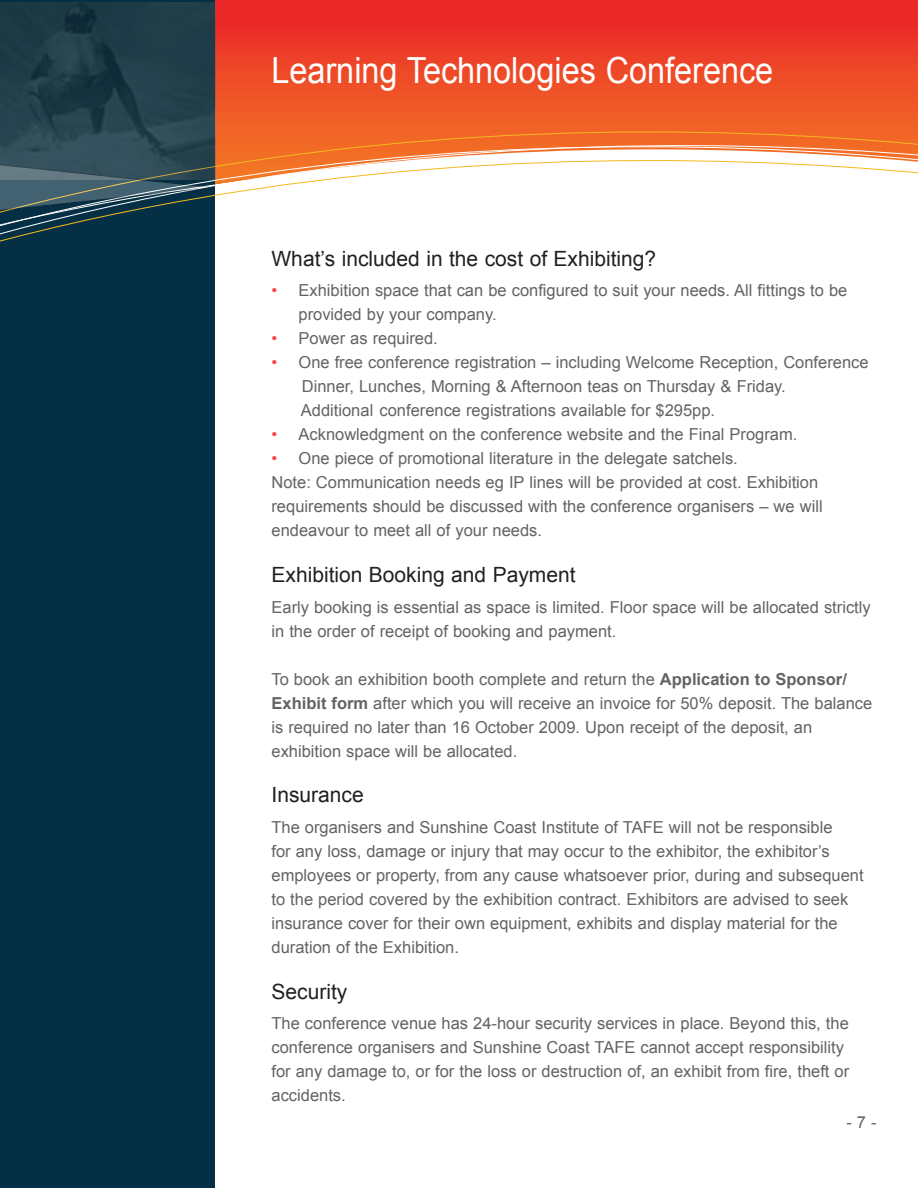
<style>
.page{position:relative;width:918px;height:1188px;background:#fff}
.page>*{position:absolute;margin:0;border:0;box-sizing:border-box;transform-origin:0 0}
.t1{font:36px "Arial";color:#fff;scale:.9 1}
.heading_2{font:21px "Arial";color:#231f20}
.Body_Text{font:16.5px/24px "Arial";color:#636366}
.bullet_text{font:16.5px/24px "Arial";color:#636366}
.s1{color:#ff4040}
.s2{font-weight:700}
</style>
<div class="page">
<svg style="left:215px;top:0;width:703px;height:131px;background:#ed4327"></svg>
<div style="left:0;top:0;width:215px;height:1188px;background:#052f45"></div>
<svg style="left:0;top:131px;width:918px;height:111px"></svg>
<img style="left:0;top:3px;width:216px;height:160px">
<svg style="left:0;top:163px;width:216px;height:49px"></svg>
<h1 class="t1" style="left:272px;top:47px;width:559px">Learning Technologies Conference</h1>
<p class="heading_2" style="left:272px;top:245px;width:386px">What’s included in the cost of Exhibiting?</p>
<p class="bullet_text" style="left:298px;top:279px;width:550px;text-indent:-27px"><span class="s1">•</span> Exhibition space that can be configured to suit your needs. All fittings to be provided by your company.</p>
<p class="bullet_text" style="left:272px;top:327px;width:168px"><span class="s1">•</span> Power as required.</p>
<p class="bullet_text" style="left:272px;top:351px;width:599px"><span class="s1">•</span> One free conference registration – including Welcome Reception, Conference</p>
<p class="bullet_text" style="left:302px;top:375px;width:486px">Dinner, Lunches, Morning &amp; Afternoon teas on Thursday &amp; Friday.</p>
<p class="bullet_text" style="left:301px;top:399px;width:416px">Additional conference registrations available for $295pp.</p>
<p class="bullet_text" style="left:272px;top:423px;width:527px"><span class="s1">•</span> Acknowledgment on the conference website and the Final Program.</p>
<p class="bullet_text" style="left:272px;top:447px;width:468px"><span class="s1">•</span> One piece of promotional literature in the delegate satchels.</p>
<p class="Body_Text" style="left:272px;top:471px;width:553px">Note: Communication needs eg IP lines will be provided at cost. Exhibition requirements should be discussed with the conference organisers – we will endeavour to meet all of your needs.</p>
<p class="heading_2" style="left:272px;top:561px;width:306px">Exhibition Booking and Payment</p>
<p class="Body_Text" style="left:272px;top:595px;width:601px">Early booking is essential as space is limited. Floor space will be allocated strictly in the order of receipt of booking and payment.</p>
<p class="Body_Text" style="left:272px;top:667px;width:602px">To book an exhibition booth complete and return the <span class="s2">Application to Sponsor/ Exhibit form</span> after which you will receive an invoice for 50% deposit. The balance is required no later than 16 October 2009. Upon receipt of the deposit, an exhibition space will be allocated.</p>
<p class="heading_2" style="left:272px;top:781px;width:94px">Insurance</p>
<p class="Body_Text" style="left:272px;top:815px;width:594px">The organisers and Sunshine Coast Institute of TAFE will not be responsible<br>for any loss, damage or injury that may occur to the exhibitor, the exhibitor’s employees or property, from any cause whatsoever prior, during and subsequent to the period covered by the exhibition contract. Exhibitors are advised to seek insurance cover for their own equipment, exhibits and display material for the duration of the Exhibition.</p>
<p class="heading_2" style="left:272px;top:977px;width:77px">Security</p>
<p class="Body_Text" style="left:272px;top:1012px;width:579px">The conference venue has 24-hour security services in place. Beyond this, the conference organisers and Sunshine Coast TAFE cannot accept responsibility for any damage to, or for the loss or destruction of, an exhibit from fire, theft or accidents.</p>
<p class="Body_Text" style="left:846px;top:1111px;width:32px">- 7 -</p>
</div>
